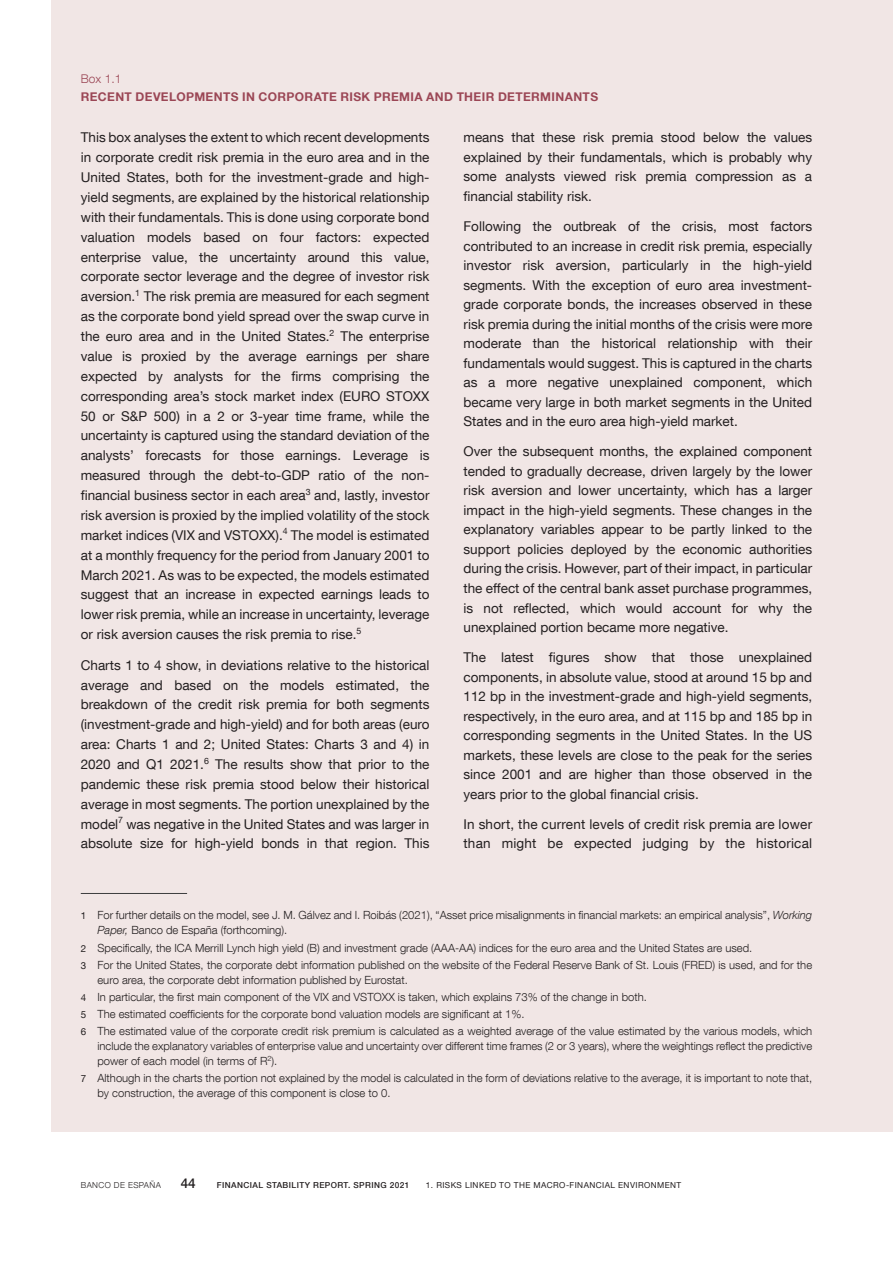
<style>
.page{position:relative;width:893px;height:1263px;background:#fff}
.page>*{position:absolute;margin:0;border:0;box-sizing:border-box;transform-origin:0 0}
.TEXTO_RECUADROS{font:13.5px/19.8px "Bd E Neue Helvetica";color:#231f20;text-align:justify}
.t1{font:500 13.5px "Bd E Neue Helvetica";color:#231f20}
.Título_recuadro{font:700 12px "Bd E Neue Helvetica";letter-spacing:.03em;color:#9b4655}
.Numero_recuadro{font:300 12px "Bd E Neue Helvetica";letter-spacing:.005em;color:#9b4655}
.TEXTO_NOTAS_RECUADRO{font:300 11.25px/15px "Bd E Neue Helvetica";color:#231f20}
.t2{font:8.25px "Bd E Neue Helvetica";letter-spacing:.05em;color:#231f20}
.t3{font:500 8.25px "Bd E Neue Helvetica";letter-spacing:.05em;color:#231f20}
.t4{font:300 8.25px "Bd E Neue Helvetica";letter-spacing:.05em;color:#231f20}
.s1{font-weight:400;font-size:9.75px}
.s2{font-style:italic}
</style>
<div class="page">
<div style="left:51px;top:0;width:842px;height:1131px;background:#f1e6e5"></div>
<hr style="left:81px;top:893px;width:106px;height:1px;background:#3e3e3f">
<p class="Numero_recuadro" style="left:81px;top:72px;width:72px">Recuadro ?.?</p>
<p class="Título_recuadro" style="left:81px;top:89px;width:121px">TÍTULO RECUADRO</p>
<p class="TEXTO_RECUADROS" style="left:81px;top:127px;width:350px">This box analyses the extent to which recent developments in corporate credit risk premia in the euro area and in the United States, both for the investment-grade and high&shy;yield segments, are explained by the historical relationship with their fundamentals. This is done using corporate bond valuation models based on four factors: expected enterprise value, the uncertainty around this value, corporate sector leverage and the degree of investor risk aversion.<sup>1</sup> The risk premia are measured for each segment as the corporate bond yield spread over the swap curve in the euro area and in the United States.<sup>2</sup> The enterprise value is proxied by the average earnings per share expected by analysts for the firms comprising the corresponding area’s stock market index (EURO STOXX 50 or S&amp;P 500) in a 2 or 3-year time frame, while the uncertainty is captured using the standard deviation of the analysts’ forecasts for those earnings. Leverage is measured through the debt-to-GDP ratio of the non&shy;financial business sector in each area<sup>3</sup> and, lastly, investor risk aversion is proxied by the implied volatility of the stock market indices (VIX and VSTOXX).<sup>4</sup> The model is estimated at a monthly frequency for the period from January 2001 to March 2021. As was to be expected, the models estimated suggest that an increase in expected earnings leads to lower risk premia, while an increase in uncertainty, leverage or risk aversion causes the risk premia to rise.<sup>5</sup></p>
<p class="TEXTO_RECUADROS" style="left:81px;top:655px;width:350px">Charts 1 to 4 show, in deviations relative to the historical average and based on the models estimated, the breakdown of the credit risk premia for both segments (investment-grade and high-yield) and for both areas (euro area: Charts 1 and 2; United States: Charts 3 and 4) in 2020 and Q1 2021.<sup>6</sup> The results show that prior to the pandemic these risk premia stood below their historical average in most segments. The portion unexplained by the model<sup>7</sup> was negative in the United States and was larger in absolute size for high-yield bonds in that region. This</p>
<p class="Numero_recuadro" style="left:81px;top:72px;width:42px">Box 1.1</p>
<p class="Título_recuadro" style="left:81px;top:89px;width:519px">RECENT DEVELOPMENTS IN CORPORATE RISK PREMIA AND THEIR DETERMINANTS</p>
<p class="TEXTO_RECUADROS" style="left:463px;top:128px;width:350px">means that these risk premia stood below the values explained by their fundamentals, which is probably why some analysts viewed risk premia compression as a financial stability risk.</p>
<p class="TEXTO_RECUADROS" style="left:463px;top:216px;width:350px">Following the outbreak of the crisis, most factors contributed to an increase in credit risk premia, especially investor risk aversion, particularly in the high-yield segments. With the exception of euro area investment&shy;grade corporate bonds, the increases observed in these risk premia during the initial months of the crisis were more moderate than the historical relationship with their fundamentals would suggest. This is captured in the charts as a more negative unexplained component, which became very large in both market segments in the United States and in the euro area high-yield market.</p>
<p class="TEXTO_RECUADROS" style="left:463px;top:441px;width:350px">Over the subsequent months, the explained component tended to gradually decrease, driven largely by the lower risk aversion and lower uncertainty, which has a larger impact in the high-yield segments. These changes in the explanatory variables appear to be partly linked to the support policies deployed by the economic authorities during the crisis. However, part of their impact, in particular the effect of the central bank asset purchase programmes, is not reflected, which would account for why the unexplained portion became more negative.</p>
<p class="TEXTO_RECUADROS" style="left:463px;top:647px;width:350px">The latest figures show that those unexplained components, in absolute value, stood at around 15 bp and 112 bp in the investment-grade and high-yield segments, respectively, in the euro area, and at 115 bp and 185 bp in corresponding segments in the United States. In the US markets, these levels are close to the peak for the series since 2001 and are higher than those observed in the years prior to the global financial crisis.</p>
<p class="TEXTO_RECUADROS" style="left:463px;top:814px;width:350px">In short, the current levels of credit risk premia are lower than might be expected judging by the historical</p>
<p class="TEXTO_NOTAS_RECUADRO" style="left:97px;top:908px;width:716px;text-indent:-17px"><span class="s1">1</span> For further details on the model, see J. M. Gálvez and I. Roibás (2021), “Asset price misalignments in financial markets: an empirical analysis”, <span class="s2">Working<br>Paper,</span> Banco de España (forthcoming).</p>
<p class="TEXTO_NOTAS_RECUADRO" style="left:81px;top:940px;width:673px"><span class="s1">2</span> Specifically, the ICA Merrill Lynch high yield (B) and investment grade (AAA-AA) indices for the euro area and the United States are used.</p>
<p class="TEXTO_NOTAS_RECUADRO" style="left:97px;top:957px;width:716px;text-indent:-17px"><span class="s1">3</span> For the United States, the corporate debt information published on the website of the Federal Reserve Bank of St. Louis (FRED) is used, and for the euro area, the corporate debt information published by Eurostat.</p>
<p class="TEXTO_NOTAS_RECUADRO" style="left:81px;top:989px;width:568px"><span class="s1">4</span> In particular, the first main component of the VIX and VSTOXX is taken, which explains 73% of the change in both.</p>
<p class="TEXTO_NOTAS_RECUADRO" style="left:81px;top:1006px;width:445px"><span class="s1">5</span> The estimated coefficients for the corporate bond valuation models are significant at 1%.</p>
<p class="TEXTO_NOTAS_RECUADRO" style="left:97px;top:1023px;width:716px;text-align:justify;text-indent:-17px"><span class="s1">6</span> The estimated value of the corporate credit risk premium is calculated as a weighted average of the value estimated by the various models, which include the explanatory variables of enterprise value and uncertainty over different time frames (2 or 3 years), where the weightings reflect the predictive power of each model (in terms of R<sup>2</sup>).</p>
<p class="TEXTO_NOTAS_RECUADRO" style="left:97px;top:1070px;width:716px;text-indent:-17px"><span class="s1">7</span> Although in the charts the portion not explained by the model is calculated in the form of deviations relative to the average, it is important to note that, by construction, the average of this component is close to 0.</p>
<p class="t4" style="left:81px;top:1180px;width:82px">BANCO DE ESPAÑA</p>
<p class="t1" style="left:181px;top:1175px;width:16px">44</p>
<p class="t3" style="left:217px;top:1180px;width:194px">FINANCIAL STABILITY REPORT. SPRING 2021</p>
<p class="t2" style="left:426px;top:1180px;width:257px">1. RISKS LINKED TO THE MACRO-FINANCIAL ENVIRONMENT</p>
</div>
